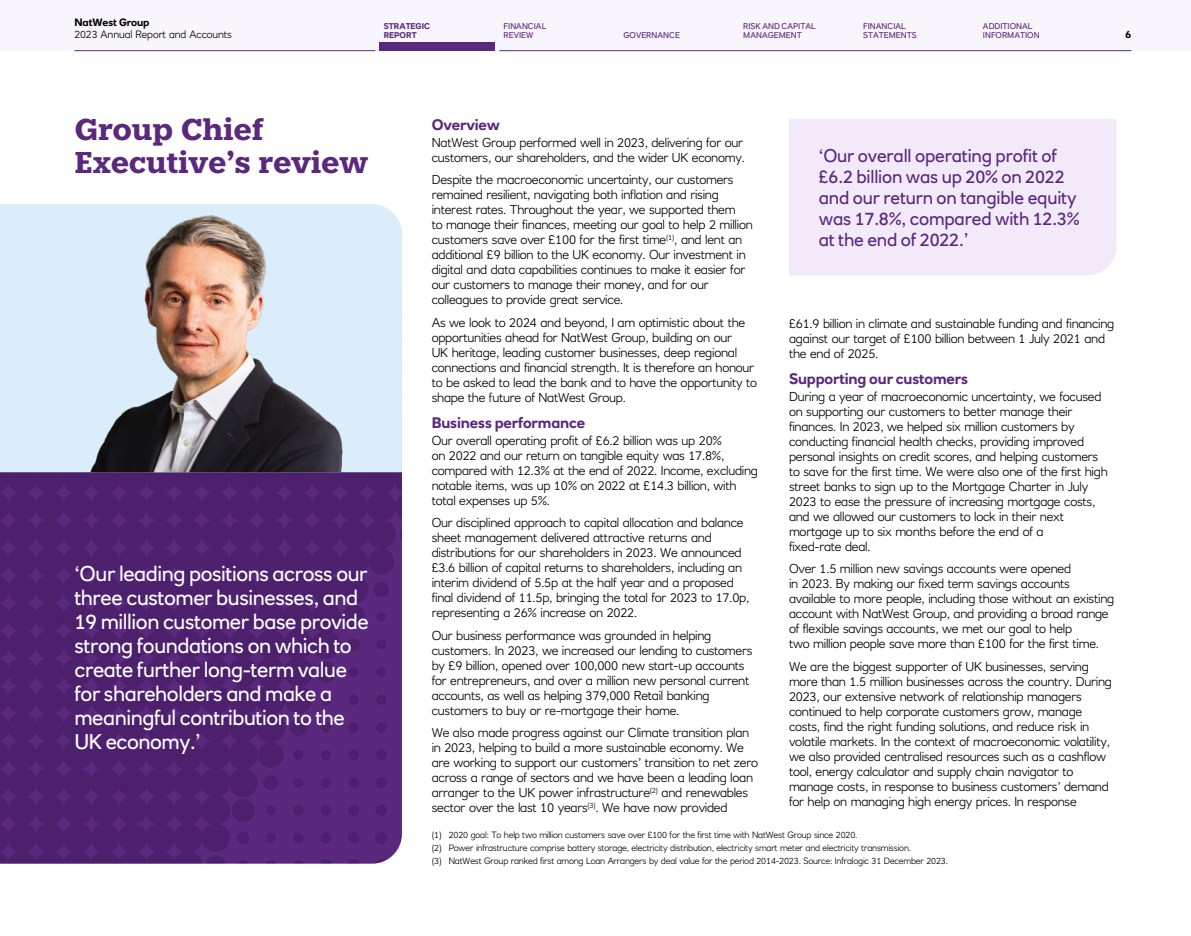
<style>
.page{position:relative;width:1191px;height:936px;background:#fff}
.page>*{position:absolute;margin:0;border:0;box-sizing:border-box;transform-origin:0 0}
.Page_Title{font:700 30px/33px "Knile";letter-spacing:-.01em;color:#5a287d}
.Introduction-Large{font:21px/24px "RN House Sans";letter-spacing:-.02em;color:#fff}
.Pull-Out-Text{font:18px/21px "RN House Sans";letter-spacing:-.01em;color:#5a287d}
.Heading-1{font:700 15px "RN House Sans";letter-spacing:-.01em;color:#5a287d}
.Bodytext{font:300 12.75px/15px "RN House Sans";letter-spacing:-.02em;color:#000}
.t1{font:300 10.5px "RN House Sans";letter-spacing:-.01em;color:#000}
.t2{font:700 10.5px "RN House Sans";letter-spacing:-.01em;color:#000}
.t3{font:300 9px "RN House Sans";letter-spacing:-.02em;color:#000}
.t4{font:8.25px/9px "RN House Sans";color:#5a287d}
.t5{font:700 8.25px/9px "RN House Sans";color:#5a287d}
</style>
<div class="page">
<svg style="left:0;top:472px;width:402px;height:391px;background:#502271"></svg>
<img style="left:0;top:204px;width:402px;height:268px">
<div style="left:789px;top:119px;width:327px;height:156px;background:#f2eaf9"></div>
<div style="left:0;top:0;width:1191px;height:51px;background:#f9f5fc"></div>
<div style="left:379px;top:43px;width:116px;height:8px;background:#5a287d"></div>
<hr style="left:74px;top:50px;width:301px;height:1px;background:#5a287d">
<hr style="left:499px;top:50px;width:632px;height:1px;background:#5a287d">
<p class="t2" style="left:74px;top:16px;width:77px">NatWest Group</p>
<p class="t1" style="left:74px;top:28px;width:159px">2023 Annual Report and Accounts</p>
<p class="t2" style="left:1125px;top:28px;width:7px">6</p>
<p class="t5" style="left:384px;top:22px;width:48px">STRATEGIC<br>REPORT</p>
<p class="t4" style="left:503px;top:22px;width:44px">FINANCIAL<br>REVIEW</p>
<p class="t4" style="left:623px;top:31px;width:58px">GOVERNANCE</p>
<p class="t4" style="left:743px;top:22px;width:74px">RISK AND CAPITAL<br>MANAGEMENT</p>
<p class="t4" style="left:863px;top:22px;width:55px">FINANCIAL<br>STATEMENTS</p>
<p class="t4" style="left:983px;top:22px;width:58px">ADDITIONAL<br>INFORMATION</p>
<p class="Page_Title" style="left:75px;top:113px;width:295px">Group Chief<br>Executive’s review</p>
<p class="Introduction-Large" style="left:74px;top:561px;width:296px">‘Our leading positions across our three customer businesses, and<br>19 million customer base provide strong foundations on which to create further long-term value for shareholders and make a meaningful contribution to the<br>UK economy.’</p>
<p class="Heading-1" style="left:432px;top:115px;width:70px">Overview</p>
<p class="Bodytext" style="left:432px;top:135px;width:315px">NatWest Group performed well in 2023, delivering for our customers, our shareholders, and the wider UK economy.</p>
<p class="Bodytext" style="left:432px;top:172px;width:322px">Despite the macroeconomic uncertainty, our customers remained resilient, navigating both inflation and rising interest rates. Throughout the year, we supported them<br>to manage their finances, meeting our goal to help 2 million customers save over £100 for the first time<sup>(1)</sup>, and lent an additional £9 billion to the UK economy. Our investment in digital and data capabilities continues to make it easier for our customers to manage their money, and for our colleagues to provide great service.</p>
<p class="Bodytext" style="left:432px;top:315px;width:327px">As we look to 2024 and beyond, I am optimistic about the opportunities ahead for NatWest Group, building on our<br>UK heritage, leading customer businesses, deep regional connections and financial strength. It is therefore an honour to be asked to lead the bank and to have the opportunity to shape the future of NatWest Group.</p>
<p class="Heading-1" style="left:432px;top:413px;width:155px">Business performance</p>
<p class="Bodytext" style="left:432px;top:432px;width:328px">Our overall operating profit of £6.2 billion was up 20%<br>on 2022 and our return on tangible equity was 17.8%, compared with 12.3% at the end of 2022. Income, excluding notable items, was up 10% on 2022 at £14.3 billion, with total expenses up 5%.</p>
<p class="Bodytext" style="left:432px;top:515px;width:319px">Our disciplined approach to capital allocation and balance sheet management delivered attractive returns and distributions for our shareholders in 2023. We announced £3.6 billion of capital returns to shareholders, including an interim dividend of 5.5p at the half year and a proposed final dividend of 11.5p, bringing the total for 2023 to 17.0p, representing a 26% increase on 2022.</p>
<p class="Bodytext" style="left:432px;top:627px;width:322px">Our business performance was grounded in helping customers. In 2023, we increased our lending to customers by £9 billion, opened over 100,000 new start-up accounts for entrepreneurs, and over a million new personal current accounts, as well as helping 379,000 Retail banking customers to buy or re-mortgage their home.</p>
<p class="Bodytext" style="left:432px;top:725px;width:328px">We also made progress against our Climate transition plan in 2023, helping to build a more sustainable economy. We are working to support our customers’ transition to net zero across a range of sectors and we have been a leading loan arranger to the UK power infrastructure<sup>(2)</sup> and renewables sector over the last 10 years<sup>(3)</sup>. We have now provided</p>
<p class="Pull-Out-Text" style="left:819px;top:145px;width:262px">‘Our overall operating profit of £6.2 billion was up 20% on 2022 and our return on tangible equity was 17.8%, compared with 12.3% at the end of 2022.’</p>
<p class="Bodytext" style="left:789px;top:316px;width:327px">£61.9 billion in climate and sustainable funding and financing against our target of £100 billion between 1 July 2021 and the end of 2025.</p>
<p class="Heading-1" style="left:789px;top:369px;width:181px">Supporting our customers</p>
<p class="Bodytext" style="left:789px;top:389px;width:320px">During a year of macroeconomic uncertainty, we focused on supporting our customers to better manage their finances. In 2023, we helped six million customers by conducting financial health checks, providing improved personal insights on credit scores, and helping customers to save for the first time. We were also one of the first high street banks to sign up to the Mortgage Charter in July 2023 to ease the pressure of increasing mortgage costs, and we allowed our customers to lock in their next mortgage up to six months before the end of a<br>fixed-rate deal.</p>
<p class="Bodytext" style="left:789px;top:561px;width:327px">Over 1.5 million new savings accounts were opened<br>in 2023. By making our fixed term savings accounts available to more people, including those without an existing account with NatWest Group, and providing a broad range of flexible savings accounts, we met our goal to help<br>two million people save more than £100 for the first time.</p>
<p class="Bodytext" style="left:789px;top:659px;width:324px">We are the biggest supporter of UK businesses, serving more than 1.5 million businesses across the country. During 2023, our extensive network of relationship managers continued to help corporate customers grow, manage costs, find the right funding solutions, and reduce risk in volatile markets. In the context of macroeconomic volatility, we also provided centralised resources such as a cashflow tool, energy calculator and supply chain navigator to manage costs, in response to business customers’ demand for help on managing high energy prices. In response</p>
<p class="t3" style="left:432px;top:829px;width:427px">(1) 2020 goal: To help two million customers save over £100 for the first time with NatWest Group since 2020.</p>
<p class="t3" style="left:432px;top:842px;width:481px">(2) Power infrastructure comprise battery storage, electricity distribution, electricity smart meter and electricity transmission.</p>
<p class="t3" style="left:432px;top:855px;width:518px">(3) NatWest Group ranked first among Loan Arrangers by deal value for the period 2014-2023. Source: Infralogic 31 December 2023.</p>
</div>
